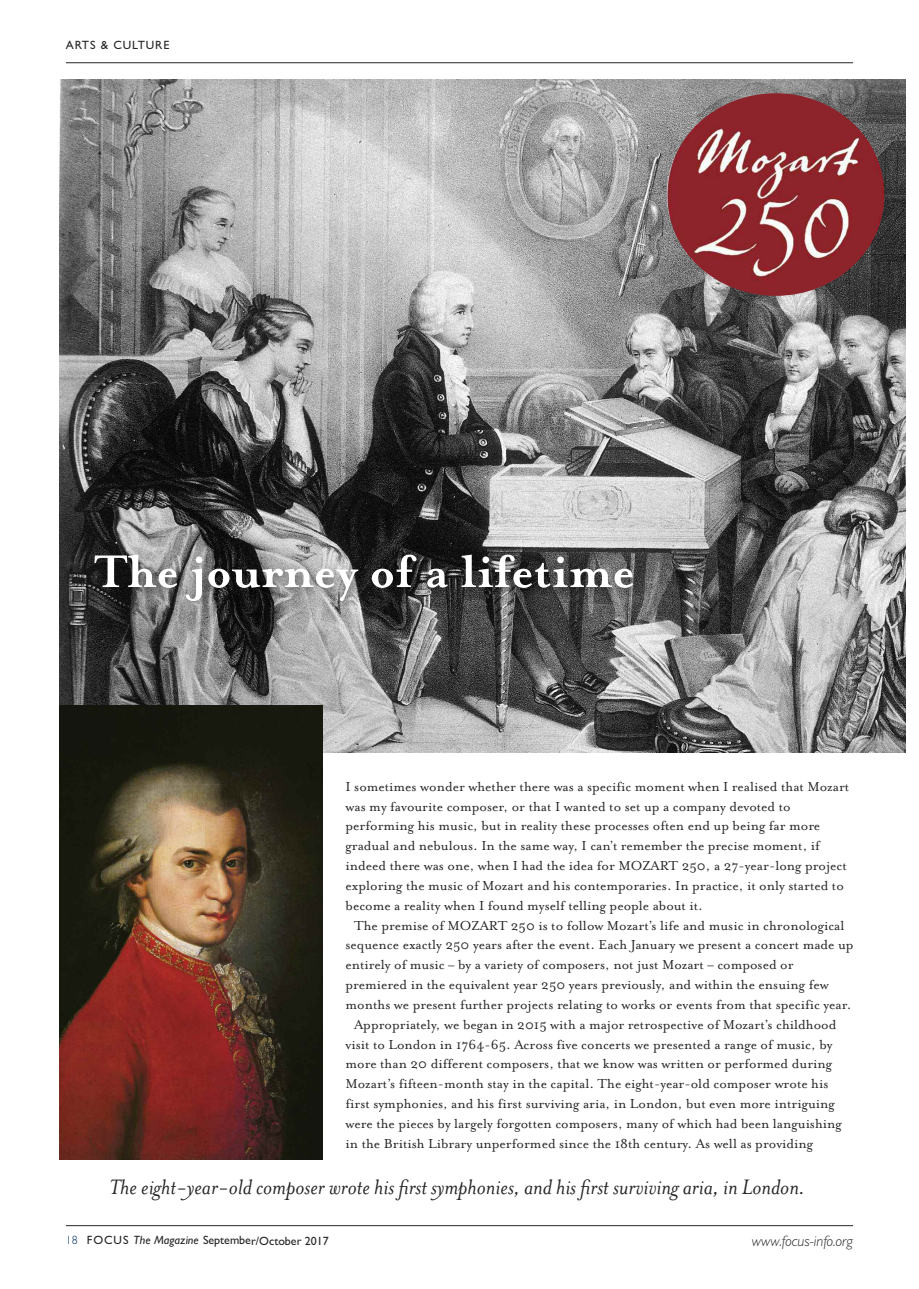
<style>
.page{position:relative;width:919px;height:1289px;background:#fff}
.page>*{position:absolute;margin:0;border:0;box-sizing:border-box;transform-origin:0 0}
.t1{font:700 52.5px "Mrs Eaves";color:#fff}
.t2{font:italic 24px "Mrs Eaves";color:#272526}
.t3{font:15px "Mrs Eaves Roman";color:#272526}
.t4{font:italic 300 15px "Gill Sans MT Pro";color:#272526}
.t5{font:12px "Gill Sans";color:#272526}
.t6{font:12px "Gill Sans";letter-spacing:.075em;color:#272526}
.s1{font-family:"Gill Sans MT Pro";font-weight:300;color:#00325e}
.s2{font-style:italic}
</style>
<div class="page">
<hr style="left:66px;top:62px;width:787px;height:1px;background:#272526">
<hr style="left:66px;top:1225px;width:787px;height:1px;background:#272526">
<img style="left:59px;top:80px;width:846px;height:673px">
<img style="left:80px;top:536px;width:826px;height:93px">
<img style="left:666px;top:93px;width:218px;height:203px;border-radius:50%">
<img style="left:59px;top:705px;width:263px;height:454px">
<p class="t6" style="left:66px;top:38px;width:105px">ARTS &amp; CULTURE</p>
<h1 class="t1" style="left:94px;top:538px;width:542px">The journey of a lifetime</h1>
<p class="t3" style="left:345px;top:776px;width:505px">I sometimes wonder whether there was a specific moment when I realised that Mozart</p>
<p class="t3" style="left:345px;top:796px;width:446px">was my favourite composer, or that I wanted to set up a company devoted to</p>
<p class="t3" style="left:345px;top:816px;width:476px">performing his music, but in reality these processes often end up being far more</p>
<p class="t3" style="left:345px;top:836px;width:476px">gradual and nebulous. In the same way, I can’t remember the precise moment, if</p>
<p class="t3" style="left:345px;top:856px;width:503px">indeed there was one, when I had the idea for MOZART 250, a 27-year-long project</p>
<p class="t3" style="left:345px;top:876px;width:500px">exploring the music of Mozart and his contemporaries. In practice, it only started to</p>
<p class="t3" style="left:345px;top:895px;width:359px">become a reality when I found myself telling people about it.</p>
<p class="t3" style="left:354px;top:915px;width:492px">The premise of MOZART 250 is to follow Mozart’s life and music in chronological</p>
<p class="t3" style="left:345px;top:935px;width:509px">sequence exactly 250 years after the event. Each January we present a concert made up</p>
<p class="t3" style="left:345px;top:955px;width:449px">entirely of music – by a variety of composers, not just Mozart – composed or</p>
<p class="t3" style="left:345px;top:975px;width:484px">premiered in the equivalent year 250 years previously, and within the ensuing few</p>
<p class="t3" style="left:345px;top:994px;width:507px">months we present further projects relating to works or events from that specific year.</p>
<p class="t3" style="left:354px;top:1014px;width:484px">Appropriately, we began in 2015 with a major retrospective of Mozart’s childhood</p>
<p class="t3" style="left:345px;top:1034px;width:488px">visit to London in 1764-65. Across five concerts we presented a range of music, by</p>
<p class="t3" style="left:345px;top:1054px;width:488px">more than 20 different composers, that we know was written or performed during</p>
<p class="t3" style="left:345px;top:1074px;width:484px">Mozart’s fifteen-month stay in the capital. The eight-year-old composer wrote his</p>
<p class="t3" style="left:345px;top:1094px;width:490px">first symphonies, and his first surviving aria, in London, but even more intriguing</p>
<p class="t3" style="left:345px;top:1113px;width:498px">were the pieces by largely forgotten composers, many of which had been languishing</p>
<p class="t3" style="left:345px;top:1133px;width:469px">in the British Library unperformed since the 18th century. As well as providing</p>
<h2 class="t2" style="left:109px;top:1171px;width:697px">The eight-year-old composer wrote his first symphonies, and his first surviving aria, in London.</h2>
<p class="t5" style="left:66px;top:1233px;width:264px"><span class="s1">18</span> FOCUS <span class="s2">The Magazine</span> September/October 2017</p>
<p class="t4" style="left:751px;top:1235px;width:103px">www.focus-info.org</p>
</div>
